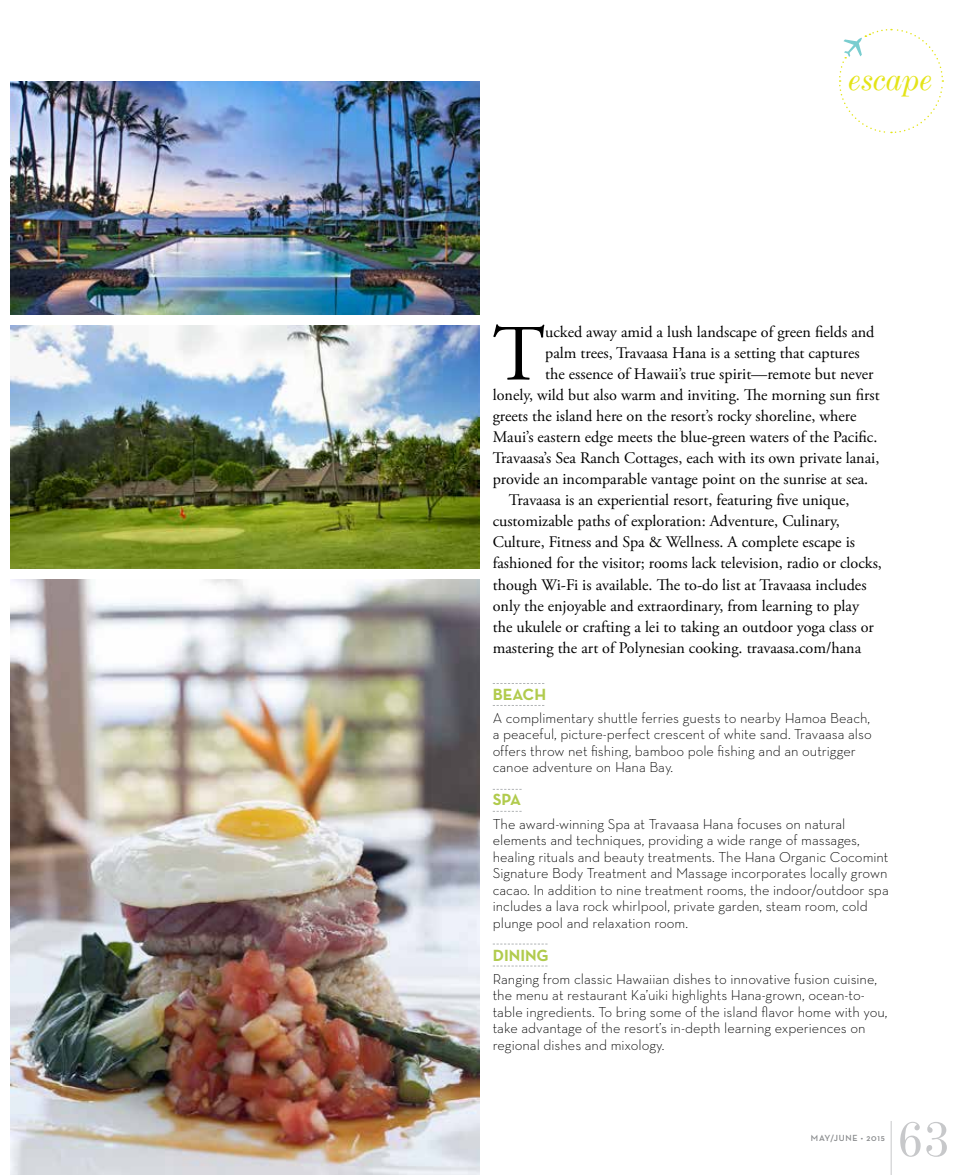
<style>
.page{position:relative;width:972px;height:1175px;background:#fff}
.page>*{position:absolute;margin:0;border:0;box-sizing:border-box;transform-origin:0 0}
.t1{font:79.5px "Adobe Garamond Pro";color:#000}
.t2{font:52.2px "De Vinne BT Text";color:#c7c8ca}
.t3{font:33px "De Vinne BT Italic Text";letter-spacing:.005em;color:#e4e417}
.t4{font:700 16.5px "Neutra Text";color:#b1cb4d}
.t5{font:16.2px "Adobe Garamond Pro";color:#000}
.t6{font:300 14.7px/16.5px "Neutra Text";color:#000}
.t7{font:700 9px "Neutra Display";letter-spacing:.085em;color:#8a8c8e}
</style>
<div class="page">
<svg style="left:839px;top:28px;width:105px;height:106px"></svg>
<img style="left:11px;top:579px;width:468px;height:595px">
<img style="left:11px;top:81px;width:468px;height:233px">
<img style="left:11px;top:326px;width:468px;height:243px">
<svg style="left:493px;top:943px;width:55px;height:1px"></svg>
<svg style="left:493px;top:789px;width:29px;height:1px"></svg>
<svg style="left:493px;top:683px;width:51px;height:1px"></svg>
<svg style="left:493px;top:965px;width:55px;height:1px"></svg>
<svg style="left:493px;top:811px;width:29px;height:1px"></svg>
<svg style="left:493px;top:705px;width:51px;height:1px"></svg>
<hr style="left:891px;top:1120px;width:1px;height:54px;background:#c7c8ca">
<h3 class="t3" style="left:849px;top:59px;width:85px">escape</h3>
<h1 class="t1" style="left:493px;top:306px;width:54px">T</h1>
<p class="t5" style="left:545px;top:322px;width:331px">ucked away amid a lush landscape of green fields and</p>
<p class="t5" style="left:545px;top:343px;width:316px">palm trees, Travaasa Hana is a setting that captures</p>
<p class="t5" style="left:545px;top:364px;width:330px">the essence of Hawaii’s true spirit—remote but never</p>
<p class="t5" style="left:493px;top:385px;width:388px">lonely, wild but also warm and inviting. The morning sun first</p>
<p class="t5" style="left:493px;top:406px;width:365px">greets the island here on the resort’s rocky shoreline, where</p>
<p class="t5" style="left:493px;top:427px;width:386px">Maui’s eastern edge meets the blue-green waters of the Pacific.</p>
<p class="t5" style="left:493px;top:448px;width:388px">Travaasa’s Sea Ranch Cottages, each with its own private lanai,</p>
<p class="t5" style="left:493px;top:469px;width:377px">provide an incomparable vantage point on the sunrise at sea.</p>
<p class="t5" style="left:509px;top:490px;width:342px">Travaasa is an experiential resort, featuring five unique,</p>
<p class="t5" style="left:493px;top:511px;width:349px">customizable paths of exploration: Adventure, Culinary,</p>
<p class="t5" style="left:493px;top:532px;width:364px">Culture, Fitness and Spa &amp; Wellness. A complete escape is</p>
<p class="t5" style="left:493px;top:553px;width:391px">fashioned for the visitor; rooms lack television, radio or clocks,</p>
<p class="t5" style="left:493px;top:574px;width:375px">though Wi-Fi is available. The to-do list at Travaasa includes</p>
<p class="t5" style="left:493px;top:595px;width:368px">only the enjoyable and extraordinary, from learning to play</p>
<p class="t5" style="left:493px;top:616px;width:383px">the ukulele or crafting a lei to taking an outdoor yoga class or</p>
<p class="t5" style="left:493px;top:637px;width:370px">mastering the art of Polynesian cooking. travaasa.com/hana</p>
<p class="t4" style="left:493px;top:683px;width:55px">BEACH</p>
<p class="t6" style="left:493px;top:709px;width:381px">A complimentary shuttle ferries guests to nearby Hamoa Beach, a peaceful, picture-perfect crescent of white sand. Travaasa also offers throw net fishing, bamboo pole fishing and an outrigger canoe adventure on Hana Bay.</p>
<p class="t4" style="left:493px;top:789px;width:30px">SPA</p>
<p class="t6" style="left:493px;top:815px;width:398px">The award-winning Spa at Travaasa Hana focuses on natural elements and techniques, providing a wide range of massages, healing rituals and beauty treatments. The Hana Organic Cocomint Signature Body Treatment and Massage incorporates locally grown cacao. In addition to nine treatment rooms, the indoor/outdoor spa includes a lava rock whirlpool, private garden, steam room, cold plunge pool and relaxation room.</p>
<p class="t4" style="left:493px;top:944px;width:58px">DINING</p>
<p class="t6" style="left:493px;top:970px;width:396px">Ranging from classic Hawaiian dishes to innovative fusion cuisine, the menu at restaurant Ka’uiki highlights Hana-grown, ocean-to&shy;table ingredients. To bring some of the island flavor home with you, take advantage of the resort’s in-depth learning experiences on regional dishes and mixology.</p>
<p class="t7" style="left:811px;top:1133px;width:75px">MAY/JUNE • 2015</p>
<h2 class="t2" style="left:897px;top:1107px;width:56px">63</h2>
</div>
